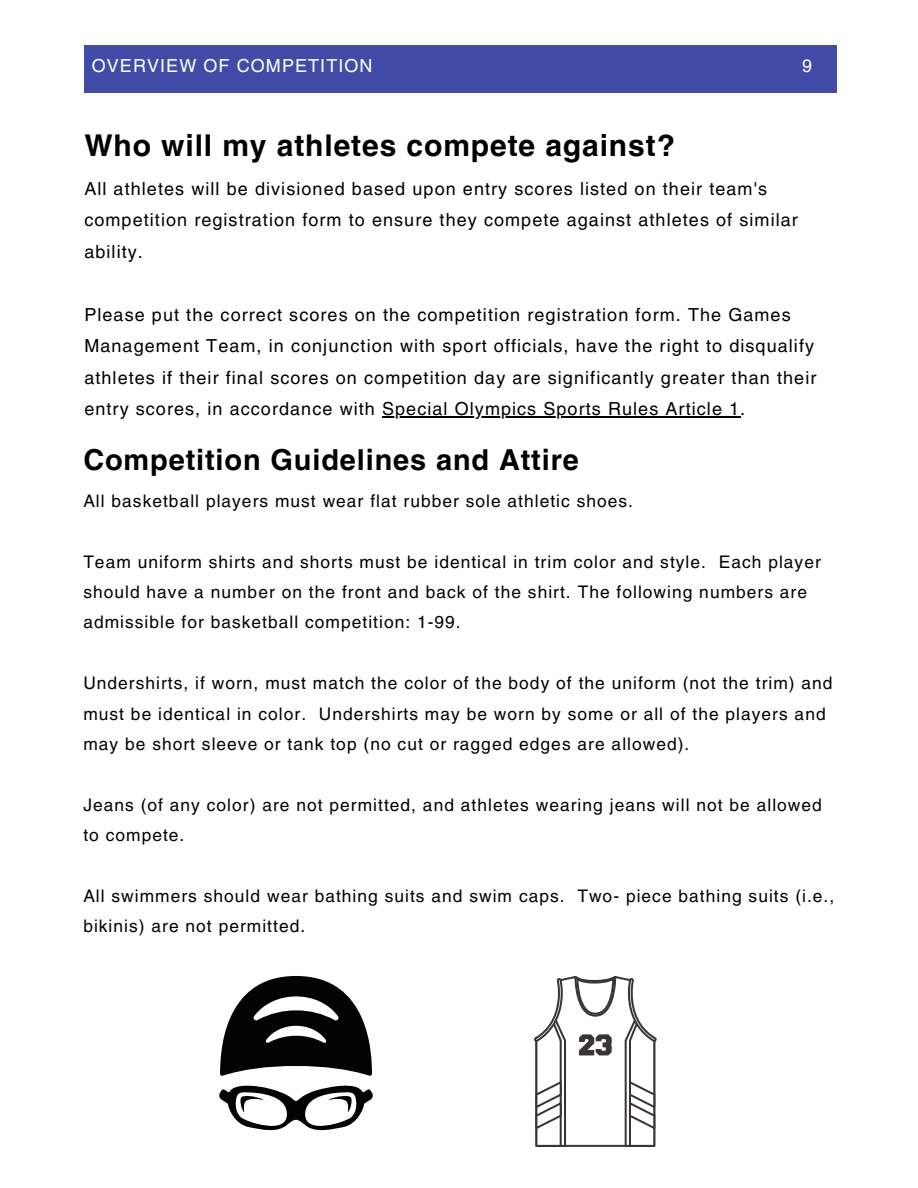
<style>
.page{position:relative;width:918px;height:1188px;background:#fff}
.page>*{position:absolute;margin:0;border:0;box-sizing:border-box;transform-origin:0 0}
.t1{font:700 30px "Helvetica LT Pro";letter-spacing:.03em;color:#000}
.t2{font:700 28.95px "Helvetica LT Pro";letter-spacing:.03em;color:#000}
.t3{font:18px/31.5px "Helvetica LT Pro";letter-spacing:.06em;color:#000}
.t4{font:18px "Helvetica LT Pro";letter-spacing:.06em;color:#fff}
.t5{font:17.4px/30.3px "Helvetica LT Pro";letter-spacing:.06em;color:#000}
</style>
<div class="page">
<div style="left:84px;top:45px;width:753px;height:48px;background:#424ca8"></div>
<svg style="left:534px;top:976px;width:123px;height:171px"></svg>
<svg style="left:219px;top:976px;width:154px;height:155px"></svg>
<hr style="left:382px;top:417px;width:358px;height:1px;background:#000">
<p class="t4" style="left:92px;top:59px;width:282px">OVERVIEW OF COMPETITION</p>
<p class="t4" style="left:802px;top:59px;width:12px">9</p>
<h1 class="t1" style="left:84px;top:135px;width:592px">Who will my athletes compete against?</h1>
<p class="t3" style="left:84px;top:175px;width:715px">All athletes will be divisioned based upon entry scores listed on their team's competition registration form to ensure they compete against athletes of similar ability.</p>
<p class="t3" style="left:84px;top:301px;width:734px">Please put the correct scores on the competition registration form. The Games Management Team, in conjunction with sport officials, have the right to disqualify athletes if their final scores on competition day are significantly greater than their entry scores, in accordance with Special Olympics Sports Rules Article 1.</p>
<h2 class="t2" style="left:83px;top:449px;width:497px">Competition Guidelines and Attire</h2>
<p class="t5" style="left:83px;top:487px;width:551px">All basketball players must wear flat rubber sole athletic shoes.</p>
<p class="t5" style="left:83px;top:548px;width:739px">Team uniform shirts and shorts must be identical in trim color and style. Each player should have a number on the front and back of the shirt. The following numbers are admissible for basketball competition: 1-99.</p>
<p class="t5" style="left:83px;top:670px;width:751px">Undershirts, if worn, must match the color of the body of the uniform (not the trim) and must be identical in color. Undershirts may be worn by some or all of the players and may be short sleeve or tank top (no cut or ragged edges are allowed).</p>
<p class="t5" style="left:83px;top:791px;width:740px">Jeans (of any color) are not permitted, and athletes wearing jeans will not be allowed to compete.</p>
<p class="t5" style="left:83px;top:882px;width:752px">All swimmers should wear bathing suits and swim caps. Two- piece bathing suits (i.e., bikinis) are not permitted.</p>
</div>
